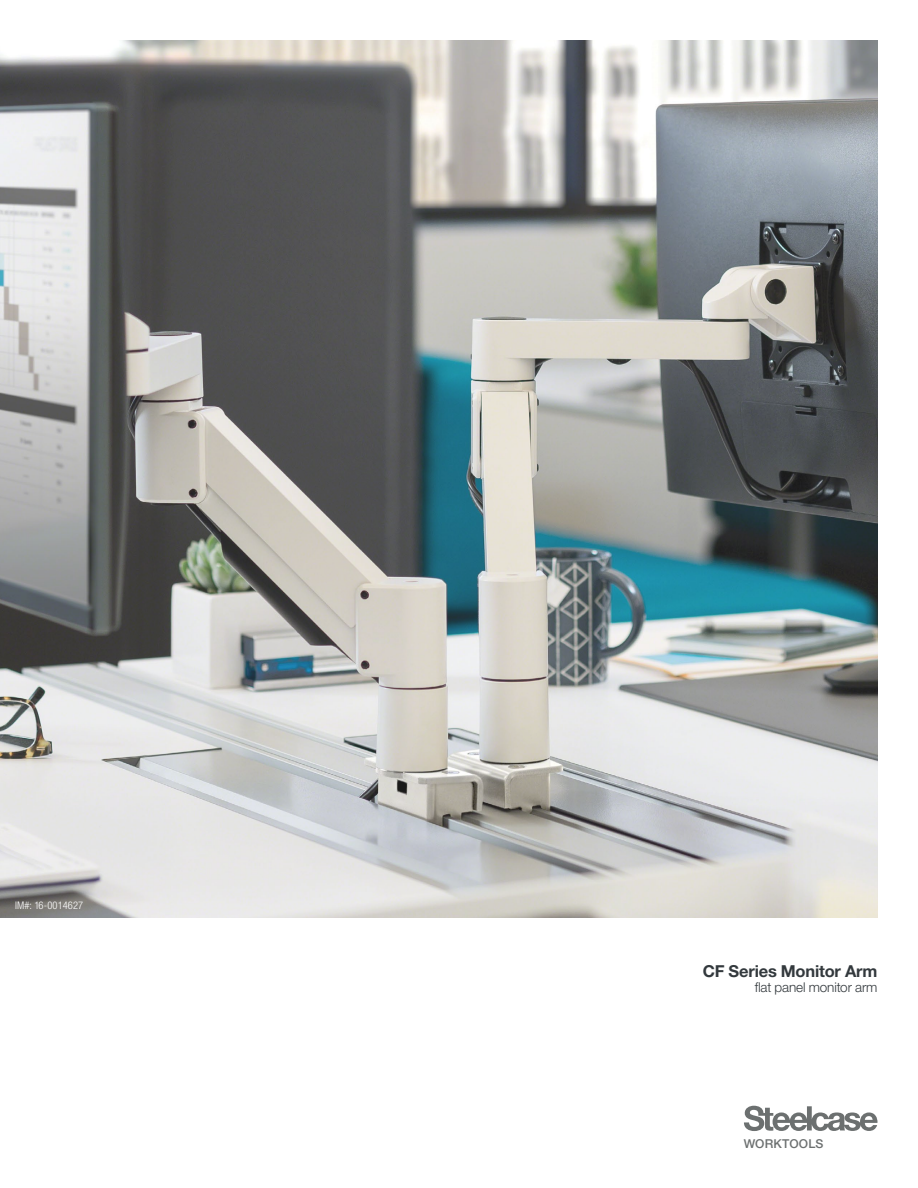
<style>
.page{position:relative;width:918px;height:1188px;background:#fff}
.page>*{position:absolute;margin:0;border:0;box-sizing:border-box;transform-origin:0 0}
.t1{font:700 16.5px "Helvetica Neue LT Pro";letter-spacing:-.01em;color:#33393d}
.t2{font:300 13.5px "Helvetica Neue LT Pro";letter-spacing:-.01em;color:#33393d}
.t3{font:500 12.3px "Helvetica Neue LT Pro";letter-spacing:.01em;color:#6c7070}
.t4{font:300 condensed 10.5px "Helvetica Neue LT Pro";letter-spacing:.01em;color:#fff}
</style>
<div class="page">
<img style="left:0;top:40px;width:878px;height:878px">
<svg style="left:744px;top:1106px;width:134px;height:25px"></svg>
<p class="t4" style="left:15px;top:900px;width:70px">IM#: 16-0014627</p>
<p class="t1" style="left:703px;top:961px;width:176px">CF Series Monitor Arm</p>
<p class="t2" style="left:755px;top:979px;width:124px">flat panel monitor arm</p>
<p class="t3" style="left:744px;top:1136px;width:81px">WORKTOOLS</p>
</div>
